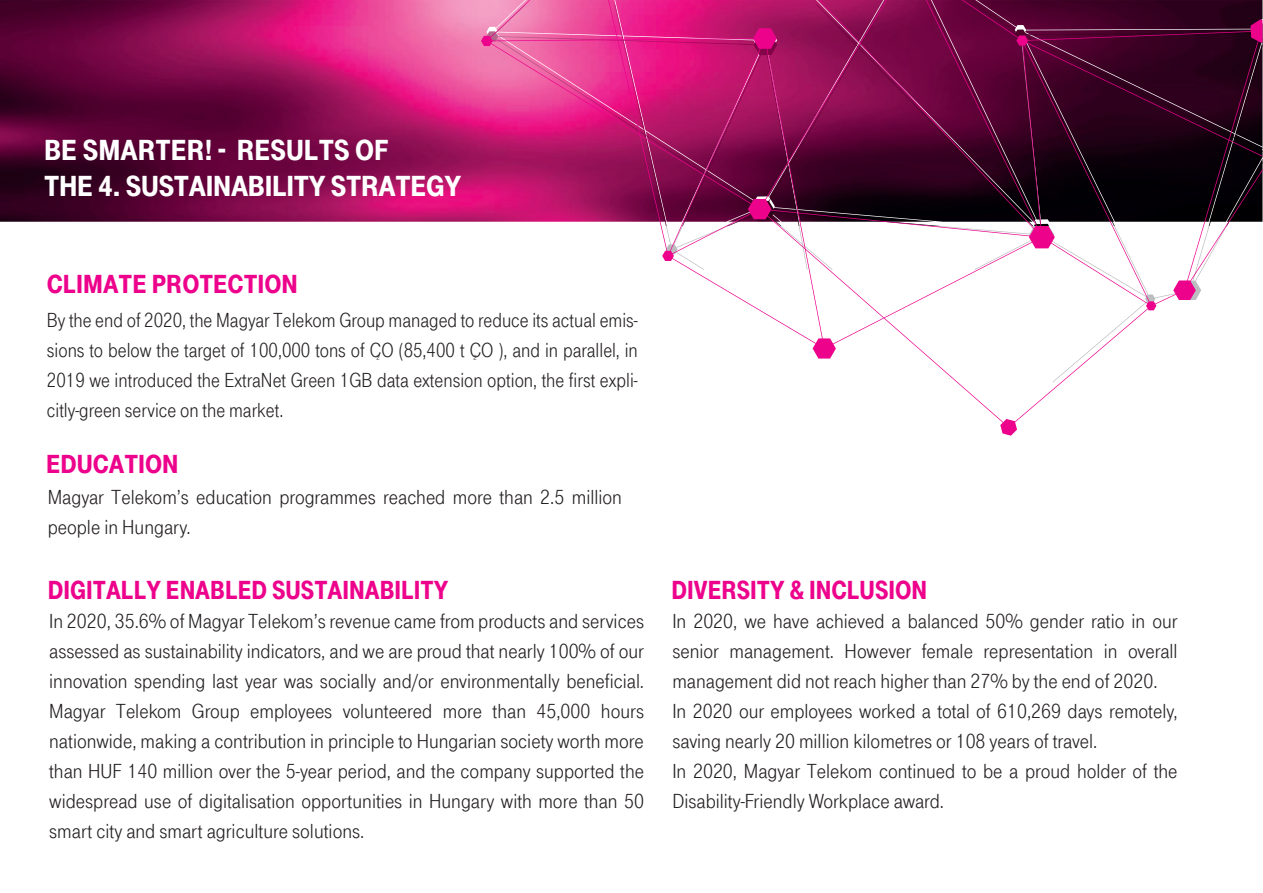
<style>
.page{position:relative;width:1263px;height:893px;background:#fff}
.page>*{position:absolute;margin:0;border:0;box-sizing:border-box;transform-origin:0 0}
.t1{font:900 30px/36px "Tele Grotesk Headline";letter-spacing:-.01em;color:#fff}
.t2{font:900 27px "Tele Grotesk Headline";color:#ed028c;scale:.96 1}
.t3{font:900 27px "Tele Grotesk Headline";color:#ed028c}
.t4{font:21px/30px "Tele Grotesk Nor Regular";color:#231f20}
.t5{font:21px/30px "Tele Grotesk Nor Regular";color:#231f20;text-align:justify;scale:.95 1}
.t6{font:7.5px "Tele Grotesk Nor Regular";color:#231f20;scale:.95 1}
</style>
<div class="page">
<img style="left:0;top:0;width:481px;height:222px">
<svg style="left:481px;top:0;width:781px;height:436px"></svg>
<h1 class="t1" style="left:44px;top:132px;width:418px">BE SMARTER! - RESULTS OF<br>THE 4. SUSTAINABILITY STRATEGY</h1>
<p class="t3" style="left:47px;top:269px;width:252px">CLIMATE PROTECTION</p>
<p class="t5" style="left:47px;top:305px;width:623px">By the end of 2020, the Magyar Telekom Group managed to reduce its actual emis&shy;sions to below the target of 100,000 tons of CO (85,400 t CO ), and in parallel, in 2019 we introduced the ExtraNet Green 1GB data extension option, the first expli&shy;citly-green service on the market.</p>
<p class="t6" style="left:377px;top:353px;width:5px">2</p>
<p class="t6" style="left:473px;top:353px;width:5px">2</p>
<p class="t3" style="left:46px;top:449px;width:134px">EDUCATION</p>
<p class="t4" style="left:48px;top:482px;width:576px">Magyar Telekom’s education programmes reached more than 2.5 million people in Hungary.</p>
<p class="t2" style="left:48px;top:575px;width:419px">DIGITALLY ENABLED SUSTAINABILITY</p>
<p class="t4" style="left:49px;top:606px;width:596px;text-align:justify">In 2020, 35.6% of Magyar Telekom’s revenue came from products and services assessed as sustainability indicators, and we are proud that nearly 100% of our innovation spending last year was socially and/or environmentally beneficial.<br>Magyar Telekom Group employees volunteered more than 45,000 hours nationwide, making a contribution in principle to Hungarian society worth more than HUF 140 million over the 5-year period, and the company supported the widespread use of digitalisation opportunities in Hungary with more than 50 smart city and smart agriculture solutions.</p>
<p class="t2" style="left:672px;top:575px;width:268px">DIVERSITY &amp; INCLUSION</p>
<p class="t4" style="left:672px;top:606px;width:507px">In 2020, we have achieved a balanced 50% gender ratio in our senior management. However female representation in overall management did not reach higher than 27% by the end of 2020.<br>In 2020 our employees worked a total of 610,269 days remotely, saving nearly 20 million kilometres or 108 years of travel.<br>In 2020, Magyar Telekom continued to be a proud holder of the Disability-Friendly Workplace award.</p>
</div>
